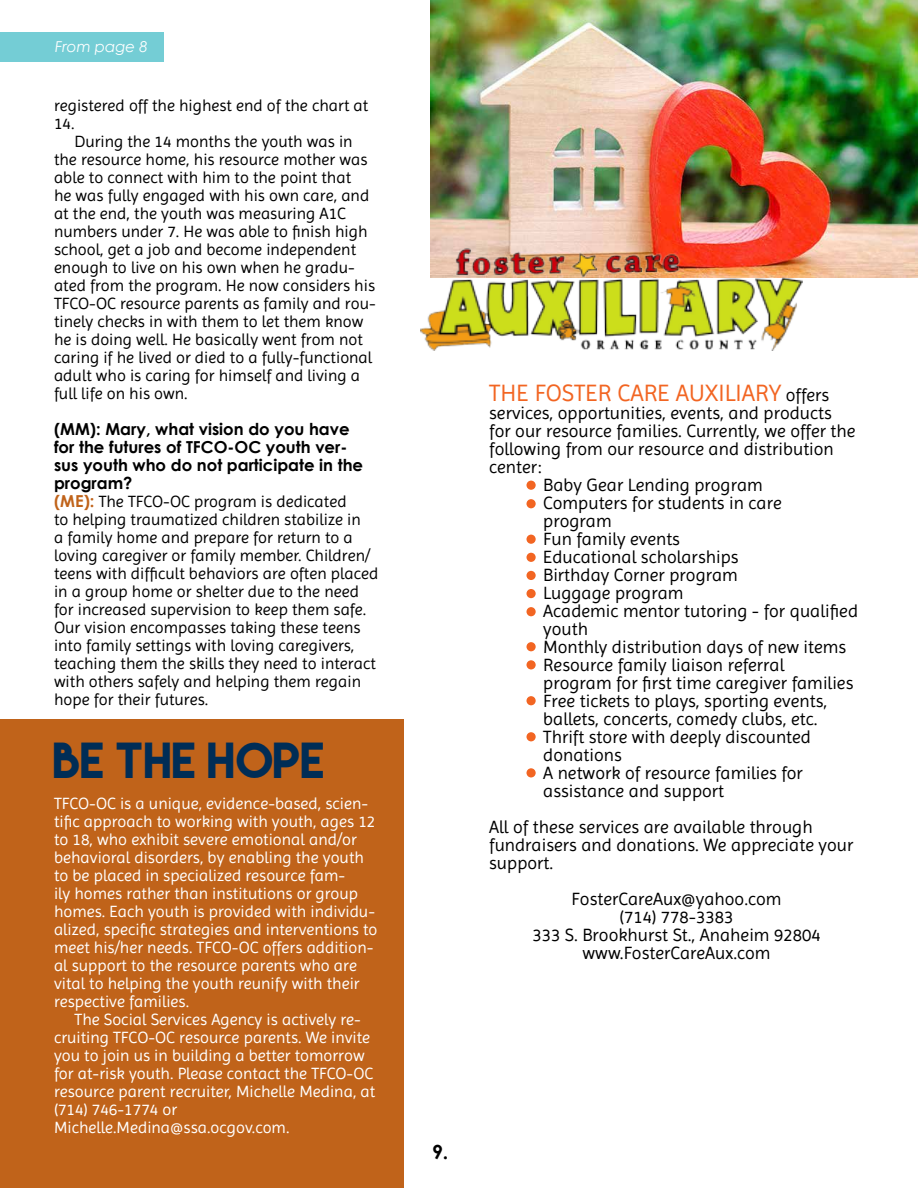
<style>
.page{position:relative;width:918px;height:1188px;background:#fff}
.page>*{position:absolute;margin:0;border:0;box-sizing:border-box;transform-origin:0 0}
.t1{font:45px "Lemon Milk";color:#002d56}
.t2{font:24px "Imprima";color:#f26522}
.t3{font:700 19.5px "Century Gothic";color:#000}
.t4{font:18px/18px "Imprima";color:#000}
.t5{font:16.5px/18px "Imprima";color:#000}
.t6{font:16.5px/18px "Imprima";color:#fff}
.t7{font:700 16.5px/18px "Century Gothic";color:#000}
.t8{font:italic 15px "Century Gothic";color:#fff}
.s1{font-family:"Century Gothic";font-weight:700;color:#c0631a}
.s2{font-size:18px;color:#000}
</style>
<div class="page">
<div style="left:0;top:719px;width:404px;height:469px;background:#c0631a"></div>
<div style="left:0;top:32px;width:163px;height:30px;background:#74cdd5"></div>
<img style="left:431px;top:0;width:487px;height:277px">
<div style="left:526px;top:481px;width:10px;height:9px;background:#f26522;border-radius:50%"></div>
<div style="left:526px;top:499px;width:10px;height:9px;background:#f26522;border-radius:50%"></div>
<div style="left:526px;top:535px;width:10px;height:9px;background:#f26522;border-radius:50%"></div>
<div style="left:526px;top:553px;width:10px;height:9px;background:#f26522;border-radius:50%"></div>
<div style="left:526px;top:571px;width:10px;height:9px;background:#f26522;border-radius:50%"></div>
<div style="left:526px;top:589px;width:10px;height:9px;background:#f26522;border-radius:50%"></div>
<div style="left:526px;top:607px;width:10px;height:9px;background:#f26522;border-radius:50%"></div>
<div style="left:526px;top:642px;width:10px;height:9px;background:#f26522;border-radius:50%"></div>
<div style="left:526px;top:660px;width:10px;height:9px;background:#f26522;border-radius:50%"></div>
<div style="left:526px;top:696px;width:10px;height:9px;background:#f26522;border-radius:50%"></div>
<div style="left:526px;top:732px;width:10px;height:9px;background:#f26522;border-radius:50%"></div>
<div style="left:526px;top:768px;width:10px;height:9px;background:#f26522;border-radius:50%"></div>
<img style="left:420px;top:249px;width:383px;height:102px">
<p class="t8" style="left:55px;top:36px;width:94px">From page 8</p>
<p class="t5" style="left:54px;top:97px;width:316px">registered off the highest end of the chart at<br>14.</p>
<p class="t5" style="left:54px;top:133px;width:323px;text-indent:21px">During the 14 months the youth was in the resource home, his resource mother was able to connect with him to the point that<br>he was fully engaged with his own care, and at the end, the youth was measuring A1C numbers under 7. He was able to finish high school, get a job and become independent enough to live on his own when he gradu&shy;ated from the program. He now considers his TFCO-OC resource parents as family and rou&shy;tinely checks in with them to let them know he is doing well. He basically went from not caring if he lived or died to a fully-functional adult who is caring for himself and living a full life on his own.</p>
<p class="t7" style="left:54px;top:420px;width:311px">(MM): Mary, what vision do you have for the futures of TFCO-OC youth ver&shy;sus youth who do not participate in the program?</p>
<p class="t5" style="left:54px;top:493px;width:326px"><span class="s1">(ME):</span> The TFCO-OC program is dedicated<br>to helping traumatized children stabilize in<br>a family home and prepare for return to a loving caregiver or family member. Children/ teens with difficult behaviors are often placed in a group home or shelter due to the need for increased supervision to keep them safe.<br>Our vision encompasses taking these teens into family settings with loving caregivers, teaching them the skills they need to interact with others safely and helping them regain hope for their futures.</p>
<h1 class="t1" style="left:54px;top:737px;width:274px">BE THE HOPE</h1>
<p class="t6" style="left:54px;top:794px;width:325px">TFCO-OC is a unique, evidence-based, scien&shy;tific approach to working with youth, ages 12 to 18, who exhibit severe emotional and/or behavioral disorders, by enabling the youth to be placed in specialized resource fam-<br>ily homes rather than institutions or group homes. Each youth is provided with individu&shy;alized, specific strategies and interventions to meet his/her needs. TFCO-OC offers addition&shy;al support to the resource parents who are vital to helping the youth reunify with their respective families.</p>
<p class="t6" style="left:54px;top:1010px;width:323px;text-indent:21px">The Social Services Agency is actively re&shy;cruiting TFCO-OC resource parents. We invite you to join us in building a better tomorrow for at-risk youth. Please contact the TFCO-OC resource parent recruiter, Michelle Medina, at (714) 746-1774 or Michelle.Medina@ssa.ocgov.com.</p>
<h2 class="t2" style="left:489px;top:379px;width:342px">THE FOSTER CARE AUXILIARY <span class="s2">offers</span></h2>
<p class="t4" style="left:489px;top:404px;width:344px">services, opportunities, events, and products</p>
<p class="t4" style="left:489px;top:422px;width:368px">for our resource families. Currently, we offer the</p>
<p class="t4" style="left:489px;top:440px;width:346px">following from our resource and distribution</p>
<p class="t4" style="left:489px;top:458px;width:54px">center:</p>
<p class="t4" style="left:543px;top:476px;width:221px">Baby Gear Lending program</p>
<p class="t4" style="left:543px;top:494px;width:240px">Computers for students in care</p>
<p class="t4" style="left:543px;top:512px;width:70px">program</p>
<p class="t4" style="left:543px;top:530px;width:138px">Fun family events</p>
<p class="t4" style="left:543px;top:548px;width:197px">Educational scholarships</p>
<p class="t4" style="left:543px;top:566px;width:196px">Birthday Corner program</p>
<p class="t4" style="left:543px;top:584px;width:142px">Luggage program</p>
<p class="t4" style="left:543px;top:602px;width:316px">Academic mentor tutoring - for qualified</p>
<p class="t4" style="left:543px;top:620px;width:46px">youth</p>
<p class="t4" style="left:543px;top:638px;width:305px">Monthly distribution days of new items</p>
<p class="t4" style="left:543px;top:656px;width:243px">Resource family liaison referral</p>
<p class="t4" style="left:543px;top:674px;width:312px">program for first time caregiver families</p>
<p class="t4" style="left:543px;top:692px;width:286px">Free tickets to plays, sporting events,</p>
<p class="t4" style="left:543px;top:710px;width:276px">ballets, concerts, comedy clubs, etc.</p>
<p class="t4" style="left:543px;top:728px;width:269px">Thrift store with deeply discounted</p>
<p class="t4" style="left:543px;top:746px;width:80px">donations</p>
<p class="t4" style="left:543px;top:764px;width:261px">A network of resource families for</p>
<p class="t4" style="left:543px;top:782px;width:183px">assistance and support</p>
<p class="t4" style="left:489px;top:818px;width:366px">All of these services are available through fundraisers and donations. We appreciate your support.</p>
<p class="t4" style="left:532px;top:890px;width:290px;text-align:center">FosterCareAux@yahoo.com<br>(714) 778-3383<br>333 S. Brookhurst St., Anaheim 92804 www.FosterCareAux.com</p>
<p class="t3" style="left:432px;top:1138px;width:18px">9.</p>
</div>
